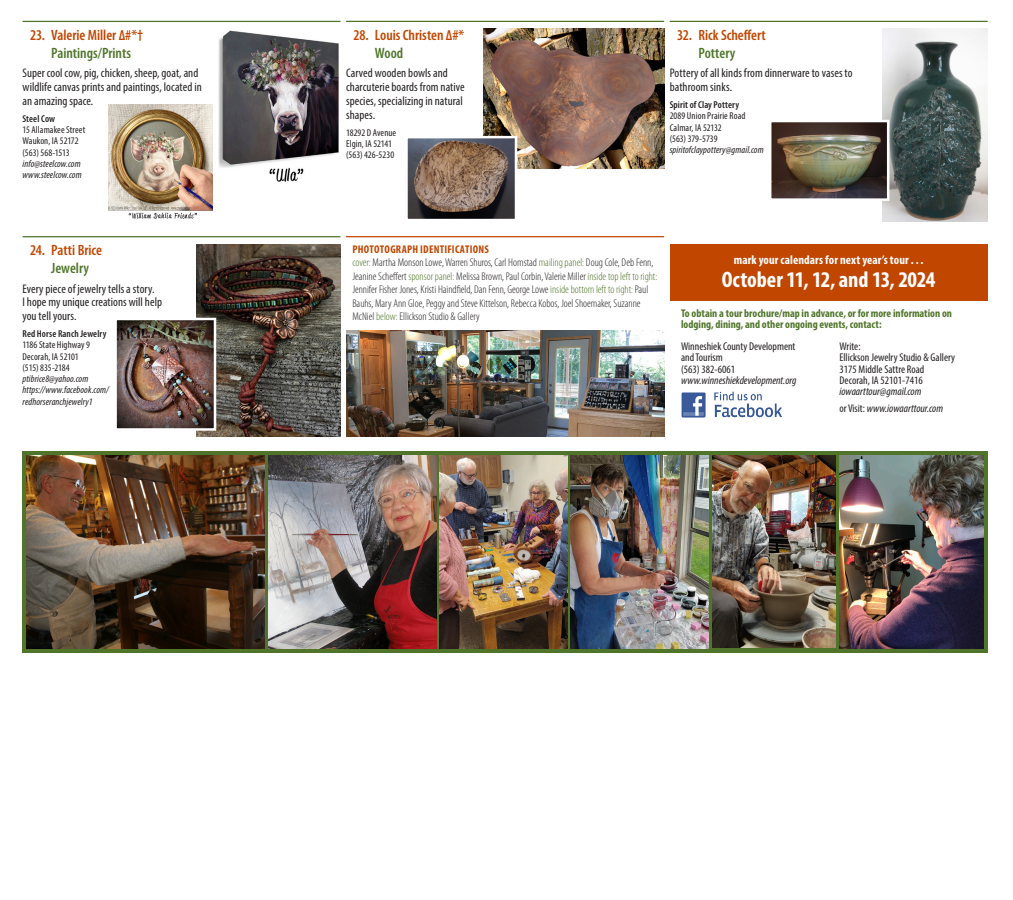
<style>
.page{position:relative;width:1013px;height:900px;background:#fff}
.page>*{position:absolute;margin:0;border:0;box-sizing:border-box;transform-origin:0 0}
.artist_medium{font:700 condensed 22.5px "Myriad Pro";letter-spacing:-.005em;color:#fff}
.artist_name{font:600 condensed 15px "Myriad Pro";color:#c14600}
.artist_medium-2{font:600 condensed 15px "Myriad Pro";color:#50752a}
.artist_text{font:condensed 12.5px/13.8px "Myriad Pro";letter-spacing:.005em;color:#231f20}
.artist_name-2{font:700 condensed 12.5px "Myriad Pro";letter-spacing:.01em;color:#fff}
.t1{font:300 condensed 11.25px/13.5px "Myriad Pro";color:#231f20}
.t2{font:condensed 11.25px/11.2px "Myriad Pro";color:#231f20}
.t3{font:700 condensed 11.25px/11.2px "Myriad Pro";color:#50752a}
.t4{font:italic condensed 11.25px "Myriad Pro";color:#231f20}
.t5{font:700 condensed 11.25px "Myriad Pro";letter-spacing:.02em;color:#c14600}
.artist_contact_info{font:condensed 10px "Myriad Pro";letter-spacing:.005em;color:#231f20}
.artist_contact_info-2{font:italic condensed 10px/11.2px "Myriad Pro";letter-spacing:.01em;color:#231f20}
.artist_contact_info-3{font:600 condensed 10px "Myriad Pro";letter-spacing:.015em;color:#231f20}
.s1{color:#50752a}
.s2{font-style:normal}
</style>
<div class="page">
<svg style="left:22px;top:451px;width:965px;height:201px;fill:#50752a"></svg>
<div style="left:669px;top:244px;width:318px;height:56px;background:#c14600"></div>
<img style="left:681px;top:392px;width:101px;height:26px">
<hr style="left:22px;top:21px;width:318px;height:1px;background:#50752a">
<hr style="left:22px;top:236px;width:318px;height:1px;background:#50752a">
<hr style="left:346px;top:21px;width:318px;height:1px;background:#50752a">
<hr style="left:669px;top:21px;width:318px;height:1px;background:#50752a">
<img style="left:218px;top:30px;width:121px;height:152px">
<img style="left:109px;top:104px;width:103px;height:115px">
<img style="left:196px;top:244px;width:144px;height:193px">
<img style="left:117px;top:321px;width:96px;height:107px">
<div style="left:114px;top:318px;width:102px;height:113px;border:2px solid #fff"></div>
<img style="left:483px;top:29px;width:181px;height:140px">
<img style="left:408px;top:139px;width:106px;height:79px">
<div style="left:405px;top:136px;width:112px;height:85px;border:2px solid #fff"></div>
<img style="left:346px;top:330px;width:318px;height:107px">
<img style="left:839px;top:456px;width:144px;height:193px">
<img style="left:712px;top:456px;width:123px;height:192px">
<img style="left:27px;top:455px;width:237px;height:193px">
<img style="left:268px;top:455px;width:169px;height:193px">
<img style="left:440px;top:456px;width:127px;height:193px">
<img style="left:571px;top:456px;width:138px;height:193px">
<img style="left:882px;top:29px;width:105px;height:193px">
<img style="left:772px;top:123px;width:114px;height:75px">
<div style="left:769px;top:120px;width:120px;height:81px;border:2px solid #fff"></div>
<hr style="left:346px;top:236px;width:318px;height:1px;background:#c14600">
<p class="artist_name" style="left:30px;top:27px;width:115px">23. Valerie Miller ∆#*†</p>
<p class="artist_medium-2" style="left:51px;top:45px;width:81px">Paintings/Prints</p>
<p class="artist_text" style="left:22px;top:66px;width:181px">Super cool cow, pig, chicken, sheep, goat, and wildlife canvas prints and paintings, located in an amazing space.</p>
<p class="artist_contact_info-3" style="left:22px;top:113px;width:34px">Steel Cow</p>
<p class="artist_contact_info" style="left:22px;top:124px;width:64px">15 Allamakee Street</p>
<p class="artist_contact_info" style="left:22px;top:135px;width:58px">Waukon, IA 52172</p>
<p class="artist_contact_info" style="left:22px;top:146px;width:49px">(563) 568-1513</p>
<p class="artist_contact_info-2" style="left:22px;top:158px;width:60px">info@steelcow.com</p>
<p class="artist_contact_info-2" style="left:22px;top:169px;width:61px">www.steelcow.com</p>
<p class="artist_name" style="left:30px;top:242px;width:73px">24. Patti Brice</p>
<p class="artist_medium-2" style="left:51px;top:260px;width:39px">Jewelry</p>
<p class="artist_text" style="left:22px;top:282px;width:141px">Every piece of jewelry tells a story.<br>I hope my unique creations will help you tell yours.</p>
<p class="artist_contact_info-3" style="left:22px;top:328px;width:85px">Red Horse Ranch Jewelry</p>
<p class="artist_contact_info" style="left:22px;top:339px;width:69px">1186 State Highway 9</p>
<p class="artist_contact_info" style="left:22px;top:350px;width:58px">Decorah, IA 52101</p>
<p class="artist_contact_info" style="left:22px;top:362px;width:49px">(515) 835-2184</p>
<p class="artist_contact_info-2" style="left:22px;top:373px;width:67px">ptibrice8@yahoo.com</p>
<p class="artist_contact_info-2" style="left:22px;top:384px;width:88px">https://www.facebook.com/ redhorseranchjewelry1</p>
<p class="artist_name" style="left:353px;top:27px;width:112px">28. Louis Christen ∆#*</p>
<p class="artist_medium-2" style="left:375px;top:45px;width:30px">Wood</p>
<p class="artist_text" style="left:346px;top:66px;width:120px">Carved wooden bowls and charcuterie boards from native species, specializing in natural shapes.</p>
<p class="artist_contact_info" style="left:346px;top:126px;width:52px">18292 D Avenue</p>
<p class="artist_contact_info" style="left:346px;top:137px;width:47px">Elgin, IA 52141</p>
<p class="artist_contact_info" style="left:346px;top:149px;width:50px">(563) 426-5230</p>
<p class="artist_name" style="left:677px;top:27px;width:90px">32. Rick Scheffert</p>
<p class="artist_medium-2" style="left:698px;top:45px;width:38px">Pottery</p>
<p class="artist_text" style="left:669px;top:66px;width:184px">Pottery of all kinds from dinnerware to vases to bathroom sinks.</p>
<p class="artist_contact_info-3" style="left:669px;top:99px;width:71px">Spirit of Clay Pottery</p>
<p class="artist_contact_info" style="left:669px;top:110px;width:77px">2089 Union Prairie Road</p>
<p class="artist_contact_info" style="left:669px;top:121px;width:54px">Calmar, IA 52132</p>
<p class="artist_contact_info" style="left:669px;top:132px;width:49px">(563) 379-5739</p>
<p class="artist_contact_info-2" style="left:669px;top:144px;width:95px">spiritofclaypottery@gmail.com</p>
<p class="t5" style="left:352px;top:242px;width:138px">PHOTOTOGRAPH IDENTIFICATIONS</p>
<p class="t1" style="left:352px;top:256px;width:306px"><span class="s1">cover:</span> Martha Monson Lowe, Warren Shuros, Carl Homstad <span class="s1">mailing panel:</span> Doug Cole, Deb Fenn, Jeanine Scheffert <span class="s1">sponsor panel:</span> Melissa Brown, Paul Corbin, Valerie Miller <span class="s1">inside top left to right:<br></span>Jennifer Fisher Jones, Kristi Haindfield, Dan Fenn, George Lowe <span class="s1">inside bottom left to right:</span> Paul Bauhs, Mary Ann Gloe, Peggy and Steve Kittelson, Rebecca Kobos, Joel Shoemaker, Suzanne McNiel <span class="s1">below:</span> Ellickson Studio &amp; Gallery</p>
<p class="artist_name-2" style="left:733px;top:252px;width:191px">mark your calendars for next year’s tour . . .</p>
<p class="artist_medium" style="left:722px;top:265px;width:215px">October 11, 12, and 13, 2024</p>
<p class="t3" style="left:681px;top:307px;width:272px">To obtain a tour brochure/map in advance, or for more information on lodging, dining, and other ongoing events, contact:</p>
<p class="t2" style="left:681px;top:341px;width:116px">Winneshiek County Development and Tourism</p>
<p class="t2" style="left:681px;top:363px;width:55px">(563) 382-6061</p>
<p class="t4" style="left:681px;top:373px;width:117px">www.winneshiekdevelopment.org</p>
<p class="t2" style="left:839px;top:341px;width:22px">Write:</p>
<p class="t2" style="left:839px;top:352px;width:117px">Ellickson Jewelry Studio &amp; Gallery</p>
<p class="t2" style="left:839px;top:363px;width:86px">3175 Middle Sattre Road</p>
<p class="t2" style="left:839px;top:374px;width:85px">Decorah, IA 52101-7416</p>
<p class="t4" style="left:839px;top:385px;width:83px">iowaarttour@gmail.com</p>
<p class="t4" style="left:839px;top:401px;width:105px"><span class="s2">or Visit:</span> www.iowaarttour.com</p>
</div>
